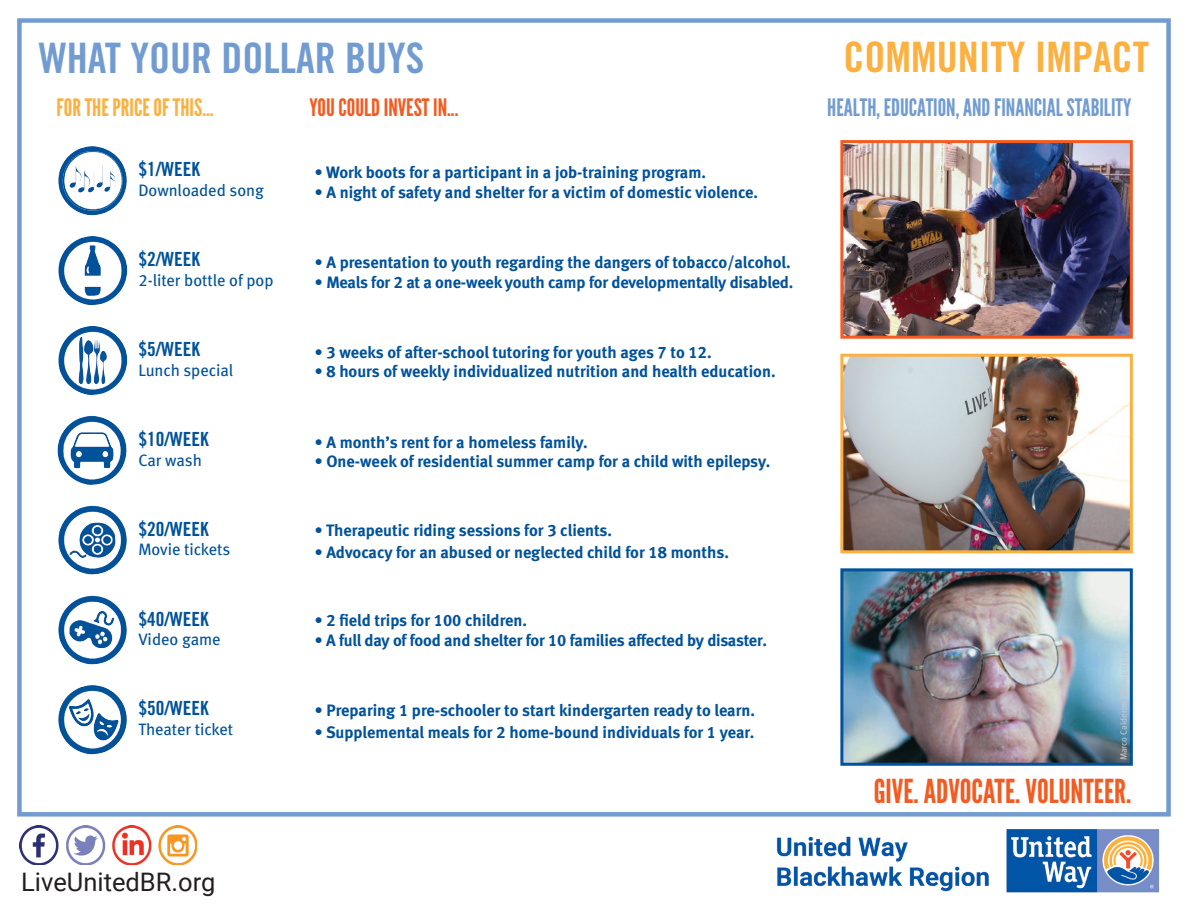
<style>
.page{position:relative;width:1188px;height:918px;background:#fff}
.page>*{position:absolute;margin:0;border:0;box-sizing:border-box;transform-origin:0 0}
.t1{font:42px "Trade Gothic Bold Cond Twenty";color:#729cd1}
.t2{font:42px "Trade Gothic Bold Cond Twenty";color:#fbb03f}
.t3{font:33px "League Gothic";color:#f25b21}
.t4{font:25.5px "Roboto";color:#231f20}
.t5{font:24px "League Gothic";color:#729cd1}
.t6{font:24px "League Gothic";color:#fbb03f}
.t7{font:24px "League Gothic";color:#f25b21}
.t8{font:19.5px "Trade Gothic Bold Cond Twenty";color:#01529a}
.t9{font:16.5px "Meta Bold LF";color:#01529a}
.t10{font:16.5px "Meta Book LF";color:#01529a}
.t11{font:9px "Meta Book LF";color:#c7c8ca}
</style>
<div class="page">
<div style="left:17px;top:18px;width:1154px;height:799px;border:4px solid #729cd1"></div>
<img style="left:58px;top:146px;width:69px;height:70px">
<img style="left:63px;top:151px;width:62px;height:60px">
<img style="left:58px;top:685px;width:69px;height:69px">
<img style="left:57px;top:416px;width:70px;height:69px">
<img style="left:58px;top:326px;width:69px;height:69px">
<img style="left:58px;top:505px;width:69px;height:70px">
<img style="left:58px;top:595px;width:69px;height:70px">
<img style="left:58px;top:236px;width:69px;height:69px">
<img style="left:844px;top:358px;width:285px;height:191px">
<div style="left:840px;top:354px;width:293px;height:199px;border:3px solid #fbb03f"></div>
<img style="left:844px;top:572px;width:285px;height:190px">
<div style="left:840px;top:568px;width:293px;height:198px;border:3px solid #01529a"></div>
<img style="left:844px;top:144px;width:285px;height:191px">
<div style="left:840px;top:140px;width:293px;height:199px;border:3px solid #f25b21"></div>
<img style="left:19px;top:826px;width:178px;height:39px">
<img style="left:777px;top:829px;width:383px;height:64px">
<h1 class="t1" style="left:39px;top:33px;width:387px">WHAT YOUR DOLLAR BUYS</h1>
<h3 class="t6" style="left:57px;top:93px;width:159px">FOR THE PRICE OF THIS...</h3>
<h3 class="t7" style="left:309px;top:93px;width:151px">YOU COULD INVEST IN...</h3>
<p class="t8" style="left:138px;top:158px;width:63px">$1/WEEK</p>
<p class="t10" style="left:138px;top:181px;width:127px">Downloaded song</p>
<p class="t8" style="left:138px;top:247px;width:63px">$2/WEEK</p>
<p class="t10" style="left:138px;top:270px;width:137px">2-liter bottle of pop</p>
<p class="t8" style="left:138px;top:337px;width:63px">$5/WEEK</p>
<p class="t10" style="left:138px;top:360px;width:96px">Lunch special</p>
<p class="t8" style="left:138px;top:427px;width:72px">$10/WEEK</p>
<p class="t10" style="left:138px;top:450px;width:65px">Car wash</p>
<p class="t8" style="left:138px;top:517px;width:72px">$20/WEEK</p>
<p class="t10" style="left:138px;top:540px;width:93px">Movie tickets</p>
<p class="t8" style="left:138px;top:607px;width:72px">$40/WEEK</p>
<p class="t10" style="left:138px;top:630px;width:84px">Video game</p>
<p class="t8" style="left:138px;top:697px;width:72px">$50/WEEK</p>
<p class="t10" style="left:138px;top:720px;width:96px">Theater ticket</p>
<p class="t9" style="left:315px;top:163px;width:393px">• Work boots for a participant in a job-training program.</p>
<p class="t9" style="left:315px;top:182px;width:445px">• A night of safety and shelter for a victim of domestic violence.</p>
<p class="t9" style="left:315px;top:252px;width:477px">• A presentation to youth regarding the dangers of tobacco/alcohol.</p>
<p class="t9" style="left:315px;top:272px;width:480px">• Meals for 2 at a one-week youth camp for developmentally disabled.</p>
<p class="t9" style="left:315px;top:342px;width:398px">• 3 weeks of after-school tutoring for youth ages 7 to 12.</p>
<p class="t9" style="left:315px;top:362px;width:462px">• 8 hours of weekly individualized nutrition and health education.</p>
<p class="t9" style="left:315px;top:432px;width:274px">• A month’s rent for a homeless family.</p>
<p class="t9" style="left:315px;top:452px;width:457px">• One-week of residential summer camp for a child with epilepsy.</p>
<p class="t9" style="left:315px;top:521px;width:299px">• Therapeutic riding sessions for 3 clients.</p>
<p class="t9" style="left:315px;top:543px;width:416px">• Advocacy for an abused or neglected child for 18 months.</p>
<p class="t9" style="left:315px;top:611px;width:214px">• 2 field trips for 100 children.</p>
<p class="t9" style="left:315px;top:631px;width:454px">• A full day of food and shelter for 10 families affected by disaster.</p>
<p class="t9" style="left:315px;top:701px;width:442px">• Preparing 1 pre-schooler to start kindergarten ready to learn.</p>
<p class="t9" style="left:315px;top:722px;width:441px">• Supplemental meals for 2 home-bound individuals for 1 year.</p>
<h3 class="t4" style="left:21px;top:864px;width:196px">LiveUnitedBR.org</h3>
<h1 class="t2" style="left:843px;top:32px;width:307px">COMMUNITY IMPACT</h1>
<h3 class="t5" style="left:827px;top:93px;width:306px">HEALTH, EDUCATION, AND FINANCIAL STABILITY</h3>
<p class="t11" style="left:1118px;top:760px;width:112px;rotate:-90deg">Marco Calderon Photography</p>
<h2 class="t3" style="left:874px;top:772px;width:259px">GIVE. ADVOCATE. VOLUNTEER.</h2>
</div>
